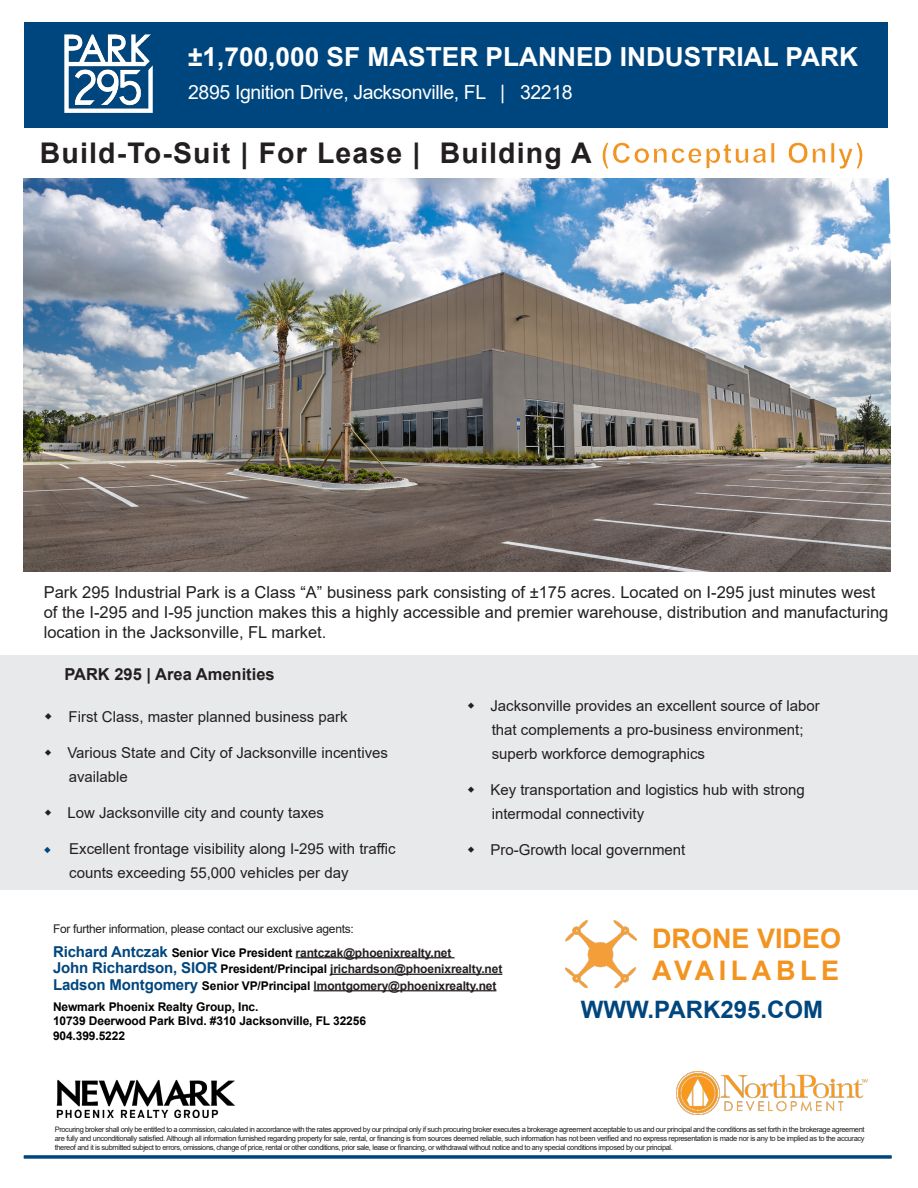
<style>
.page{position:relative;width:918px;height:1188px;background:#fff}
.page>*{position:absolute;margin:0;border:0;box-sizing:border-box;transform-origin:0 0}
.t1{font:700 28.5px "Arial";letter-spacing:.04em;color:#231f20}
.t2{font:700 27px "Arial";color:#f39421}
.t3{font:700 27px "Arial";letter-spacing:.17em;color:#f39421}
.t4{font:700 26.25px "Arial";color:#fff}
.t5{font:700 24px "Arial";color:#00467e}
.t6{font:19.5px "Arial";letter-spacing:-.02em;color:#fff}
.t7{font:16.5px/19.8px "Arial";color:#231f20}
.t8{font:700 16.5px "Arial";color:#231f20}
.t9{font:15px/24px "Arial";color:#231f20}
.t10{font:700 12px "Arial";letter-spacing:-.01em;color:#231f20}
.t11{font:700 12px "Arial";letter-spacing:-.01em;color:#000}
.t12{font:12px "Arial";letter-spacing:-.025em;color:#231f20}
.t13{font:7.5px/9px "Arial";letter-spacing:-.05em;color:#231f20;text-align:justify}
.s1{color:#f29422}
.s2{font-family:"Minion Pro";font-size:15.75px;color:#00467e}
.s3{font-size:15px;color:#00467e}
.s4{color:#000}
</style>
<div class="page">
<div style="left:24px;top:22px;width:863px;height:106px;background:#00467e"></div>
<img style="left:24px;top:179px;width:867px;height:392px">
<img style="left:64px;top:34px;width:89px;height:79px">
<hr style="left:24px;top:1155px;width:868px;height:3px;background:#00467e">
<div style="left:0;top:656px;width:918px;height:234px;background:#e3e4e6"></div>
<hr style="left:296px;top:957px;width:159px;height:1px;background:#231f20">
<hr style="left:330px;top:974px;width:172px;height:1px;background:#231f20">
<hr style="left:314px;top:990px;width:182px;height:1px;background:#231f20">
<img style="left:565px;top:921px;width:71px;height:67px">
<img style="left:56px;top:1079px;width:179px;height:38px">
<img style="left:676px;top:1071px;width:191px;height:44px">
<p class="t4" style="left:188px;top:38px;width:671px">±1,700,000 SF MASTER PLANNED INDUSTRIAL PARK</p>
<p class="t6" style="left:188px;top:79px;width:386px">2895 Ignition Drive, Jacksonville, FL | 32218</p>
<p class="t1" style="left:40px;top:133px;width:826px">Build-To-Suit | For Lease | Building A <span class="s1">(Conceptual Only)</span></p>
<p class="t7" style="left:44px;top:582px;width:846px">Park 295 Industrial Park is a Class “A” business park consisting of ±175 acres. Located on I-295 just minutes west of the I-295 and I-95 junction makes this a highly accessible and premier warehouse, distribution and manufacturing location in the Jacksonville, FL market.</p>
<p class="t8" style="left:64px;top:662px;width:212px">PARK 295 | Area Amenities</p>
<p class="t9" style="left:69px;top:704px;width:281px">First Class, master planned business park</p>
<p class="t9" style="left:67px;top:740px;width:322px">Various State and City of Jacksonville incentives</p>
<p class="t9" style="left:69px;top:764px;width:61px">available</p>
<p class="t9" style="left:67px;top:800px;width:258px">Low Jacksonville city and county taxes</p>
<p class="t9" style="left:69px;top:836px;width:328px;text-indent:-26px"><span class="s2">◆</span> Excellent frontage visibility along I-295 with traffic counts exceeding 55,000 vehicles per day</p>
<p class="t9" style="left:490px;top:694px;width:331px">Jacksonville provides an excellent source of labor</p>
<p class="t9" style="left:492px;top:718px;width:313px">that complements a pro-business environment;</p>
<p class="t9" style="left:492px;top:742px;width:215px">superb workforce demographics</p>
<p class="t9" style="left:490px;top:778px;width:316px">Key transportation and logistics hub with strong</p>
<p class="t9" style="left:492px;top:802px;width:154px">intermodal connectivity</p>
<p class="t9" style="left:490px;top:838px;width:197px">Pro-Growth local government</p>
<p class="t12" style="left:53px;top:920px;width:302px">For further information, please contact our exclusive agents:</p>
<p class="t10" style="left:53px;top:944px;width:400px"><span class="s3">Richard Antczak</span> <span class="s4">Senior Vice President</span> rantczak@phoenixrealty.net</p>
<p class="t10" style="left:53px;top:960px;width:451px"><span class="s3">John Richardson, SIOR</span> <span class="s4">President/Principal</span> jrichardson@phoenixrealty.net</p>
<p class="t10" style="left:53px;top:977px;width:445px"><span class="s3">Ladson Montgomery</span> <span class="s4">Senior VP/Principal</span> lmontgomery@phoenixrealty.net</p>
<p class="t11" style="left:53px;top:998px;width:207px">Newmark Phoenix Realty Group, Inc.</p>
<p class="t11" style="left:53px;top:1012px;width:315px">10739 Deerwood Park Blvd. #310 Jacksonville, FL 32256</p>
<p class="t11" style="left:53px;top:1027px;width:74px">904.399.5222</p>
<p class="t2" style="left:652px;top:919px;width:191px">DRONE VIDEO</p>
<p class="t3" style="left:652px;top:952px;width:189px">AVAILABLE</p>
<p class="t5" style="left:581px;top:993px;width:244px">WWW.PARK295.COM</p>
<p class="t13" style="left:55px;top:1125px;width:811px">Procuring broker shall only be entitled to a commission, calculated in accordance with the rates approved by our principal only if such procuring broker executes a brokerage agreement acceptable to us and our principal and the conditions as set forth in the brokerage agreement are fully and unconditionally satisfied. Although all information furnished regarding property for sale, rental, or financing is from sources deemed reliable, such information has not been verified and no express representation is made nor is any to be implied as to the accuracy thereof and it is submitted subject to errors, omissions, change of price, rental or other conditions, prior sale, lease or financing, or withdrawal without notice and to any special conditions imposed by our principal.</p>
</div>
